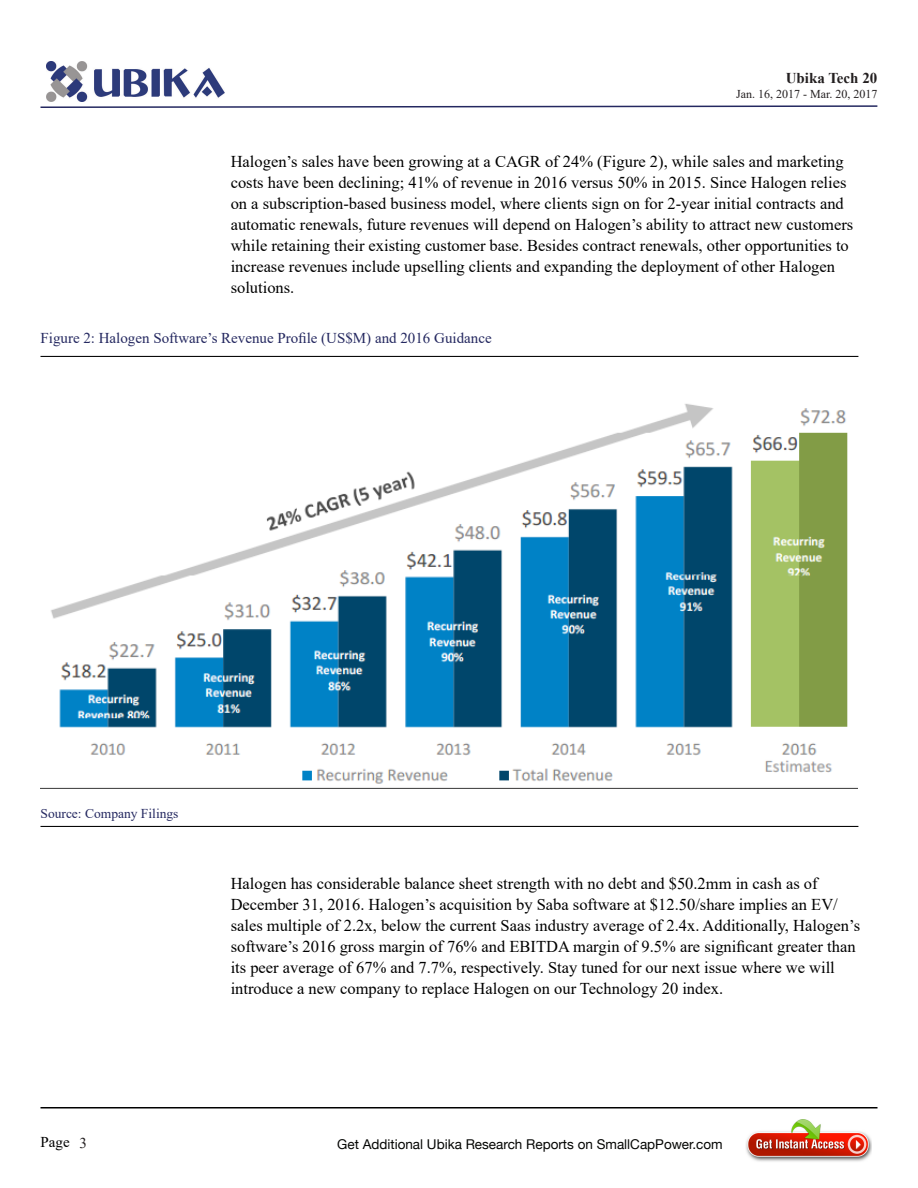
<style>
.page{position:relative;width:918px;height:1188px;background:#fff}
.page>*{position:absolute;margin:0;border:0;box-sizing:border-box;transform-origin:0 0}
.Body_text{font:16.5px/21px "Times New Roman";color:#000}
.Body_text-2{font:15px "Times New Roman";color:#242860}
.t1{font:700 15px "Times New Roman";color:#231f20}
.t2{font:15px "Times New Roman";color:#000}
.t3{font:13.5px "Helvetica Neue";color:#040503}
.Body_text-3{font:13.5px "Times New Roman";color:#242860}
.t4{font:12px "Times New Roman";color:#231f20}
.s1{color:#231f20}
</style>
<div class="page">
<img style="left:47px;top:61px;width:178px;height:41px">
<svg style="left:40px;top:105px;width:838px;height:3px"></svg>
<hr style="left:40px;top:1107px;width:838px;height:1px;background:#000">
<img style="left:746px;top:1120px;width:126px;height:42px">
<hr style="left:40px;top:356px;width:818px;height:1px;background:#000">
<hr style="left:40px;top:826px;width:818px;height:1px;background:#000">
<img style="left:40px;top:403px;width:817px;height:385px">
<p class="t1" style="left:786px;top:68px;width:93px">Ubika Tech 20</p>
<p class="t4" style="left:736px;top:85px;width:143px">Jan. 16, 2017 - Mar. 20, 2017</p>
<p class="Body_text" style="left:231px;top:150px;width:624px">Halogen’s sales have been growing at a CAGR of 24% (Figure 2), while sales and marketing costs have been declining; 41% of revenue in 2016 versus 50% in 2015. Since Halogen relies on a subscription-based business model, where clients sign on for 2-year initial contracts and automatic renewals, future revenues will depend on Halogen’s ability to attract new customers while retaining their existing customer base. Besides contract renewals, other opportunities to increase revenues include upselling clients and expanding the deployment of other Halogen solutions.</p>
<p class="Body_text-2" style="left:40px;top:327px;width:453px">Figure 2: Halogen Software’s Revenue Profile (US$M) and 2016 Guidance</p>
<p class="Body_text-3" style="left:40px;top:804px;width:140px">Source: Company Filings</p>
<p class="Body_text" style="left:231px;top:872px;width:631px">Halogen has considerable balance sheet strength with no debt and $50.2mm in cash as of December 31, 2016. Halogen’s acquisition by Saba software at $12.50/share implies an EV/ sales multiple of 2.2x, below the current Saas industry average of 2.4x. Additionally, Halogen’s software’s 2016 gross margin of 76% and EBITDA margin of 9.5% are significant greater than its peer average of 67% and 7.7%, respectively. Stay tuned for our next issue where we will introduce a new company to replace Halogen on our Technology 20 index.</p>
<p class="t2" style="left:40px;top:1132px;width:48px">Page <span class="s1">3</span></p>
<p class="t3" style="left:337px;top:1136px;width:387px">Get Additional Ubika Research Reports on SmallCapPower.com</p>
</div>
